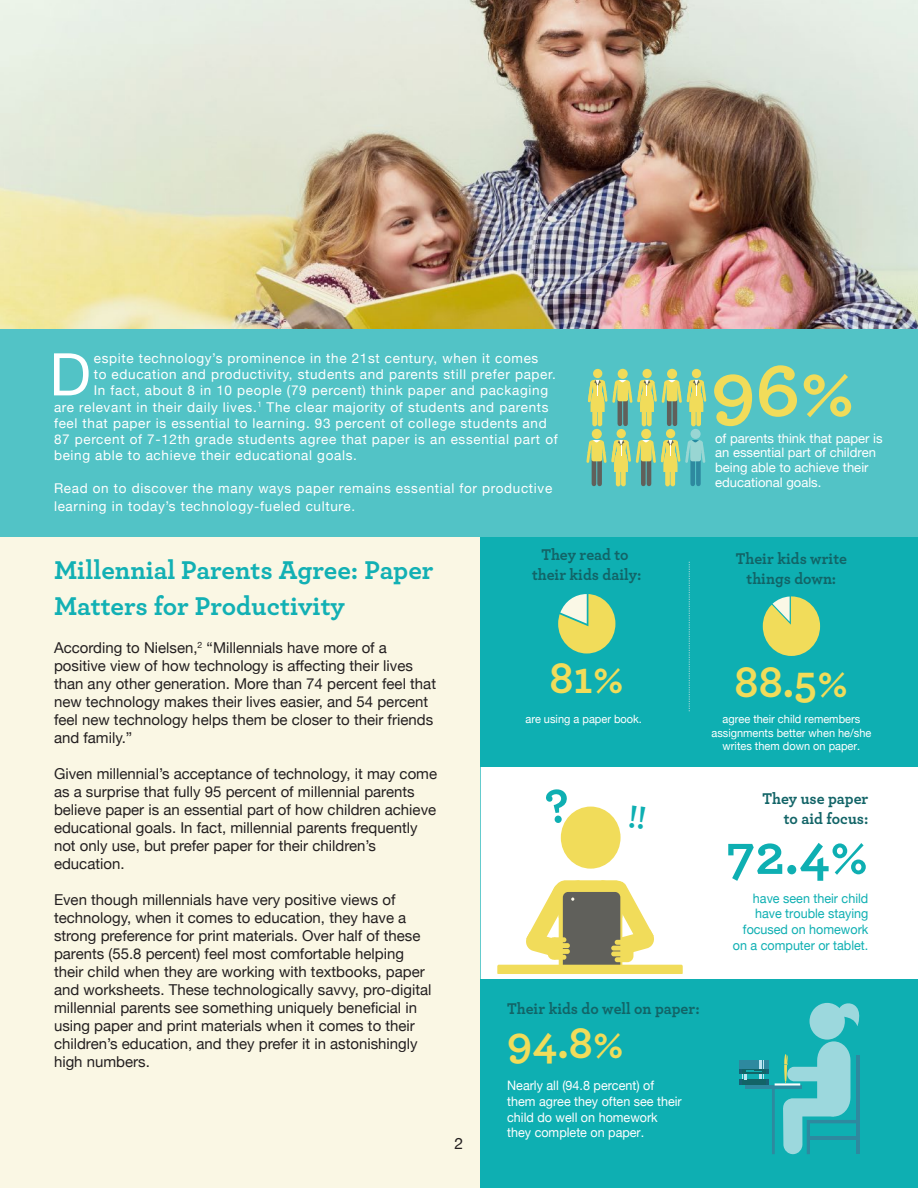
<style>
.page{position:relative;width:918px;height:1188px;background:#faf7e4}
.page>*{position:absolute;margin:0;border:0;box-sizing:border-box;transform-origin:0 0}
.t1{font:700 78.45px "Archer";color:#f1dc5a}
.t2{font:58.95px "Helvetica Neue";color:#fff}
.t3{font:700 57.15px "Archer";color:#0eafb2;scale:.96 1}
.t4{font:700 46.2px "Archer";color:#f1dc5a;scale:.96 1}
.t5{font:700 27px/36px "Archer";color:#12b0b4}
.t6{font:700 16.35px/19.6px "Archer";color:#126467;text-align:center;scale:.96 1}
.t7{font:15.75px "Helvetica Neue";color:#231f20}
.t8{font:15px/18px "Helvetica Neue";color:#231f20}
.t9{font:13.5px/18px "Helvetica Neue";letter-spacing:.05em;color:#fff}
.t10{font:13.05px/15.6px "Helvetica Neue";color:#fff;scale:.96 1}
.t11{font:13.05px/14.2px "Helvetica Neue";color:#fff}
.t12{font:13.05px/15.6px "Helvetica Neue";color:#0eafb2;text-align:right;scale:.96 1}
.t13{font:11.4px/13.6px "Helvetica Neue";color:#fff;text-align:center;scale:.96 1}
</style>
<div class="page">
<div style="left:481px;top:536px;width:437px;height:652px;background:#0eafb2"></div>
<svg style="left:689px;top:562px;width:1px;height:150px"></svg>
<div style="left:481px;top:767px;width:437px;height:212px;background:#fff"></div>
<div style="left:558px;top:594px;width:57px;height:60px;background:#f1dc5a;border-radius:50%"></div>
<svg style="left:558px;top:594px;width:30px;height:32px"></svg>
<div style="left:763px;top:596px;width:57px;height:60px;background:#f1dc5a;border-radius:50%"></div>
<svg style="left:770px;top:596px;width:21px;height:29px"></svg>
<div style="left:561px;top:807px;width:60px;height:62px;background:#f1dc5a;border-radius:50%"></div>
<svg style="left:524px;top:880px;width:132px;height:85px"></svg>
<div style="left:553px;top:937px;width:13px;height:5px;background:#f1dc5a;border-radius:2px"></div>
<div style="left:556px;top:943px;width:14px;height:5px;background:#f1dc5a;border-radius:2px"></div>
<div style="left:556px;top:949px;width:14px;height:5px;background:#f1dc5a;border-radius:2px"></div>
<div style="left:553px;top:955px;width:13px;height:5px;background:#f1dc5a;border-radius:2px"></div>
<div style="left:548px;top:937px;width:12px;height:23px;background:#f1dc5a;border-radius:6px"></div>
<div style="left:615px;top:940px;width:13px;height:5px;background:#f1dc5a;border-radius:2px"></div>
<div style="left:611px;top:946px;width:14px;height:5px;background:#f1dc5a;border-radius:2px"></div>
<div style="left:611px;top:951px;width:14px;height:5px;background:#f1dc5a;border-radius:2px"></div>
<div style="left:615px;top:957px;width:13px;height:5px;background:#f1dc5a;border-radius:2px"></div>
<div style="left:622px;top:940px;width:11px;height:22px;background:#f1dc5a;border-radius:6px"></div>
<div style="left:497px;top:965px;width:186px;height:10px;background:#f1dc5a;border-radius:2px"></div>
<div style="left:491px;top:974px;width:374px;height:5px;background:#fff"></div>
<svg style="left:739px;top:1079px;width:30px;height:6px"></svg>
<div style="left:743px;top:1079px;width:23px;height:6px;background:#126467"></div>
<div style="left:739px;top:1068px;width:30px;height:6px;background:#186175"></div>
<div style="left:743px;top:1068px;width:23px;height:6px;background:#126467"></div>
<div style="left:739px;top:1060px;width:30px;height:8px;background:#2e899f"></div>
<svg style="left:742px;top:1060px;width:22px;height:19px"></svg>
<div style="left:810px;top:1003px;width:35px;height:37px;background:#9cd8dd;border-radius:50%"></div>
<hr style="left:856px;top:1055px;width:4px;height:99px;background:#2e899f">
<svg style="left:783px;top:1041px;width:73px;height:113px"></svg>
<hr style="left:808px;top:1136px;width:50px;height:4px;background:#2e899f">
<svg style="left:772px;top:1088px;width:3px;height:66px"></svg>
<hr style="left:745px;top:1085px;width:57px;height:3px;background:#2e899f">
<svg style="left:838px;top:1003px;width:22px;height:23px"></svg>
<hr style="left:775px;top:1083px;width:25px;height:3px;background:#fff">
<div style="left:1px;top:328px;width:917px;height:208px;background:#52c3c6"></div>
<img style="left:0;top:0;width:918px;height:328px">
<div style="left:666px;top:429px;width:9px;height:9px;background:#f1dc5a;border-radius:50%"></div>
<div style="left:617px;top:429px;width:9px;height:9px;background:#f1dc5a;border-radius:50%"></div>
<div style="left:691px;top:429px;width:10px;height:10px;background:#99d6d3;border-radius:50%"></div>
<div style="left:641px;top:429px;width:10px;height:10px;background:#f1dc5a;border-radius:50%"></div>
<div style="left:592px;top:429px;width:10px;height:10px;background:#f1dc5a;border-radius:50%"></div>
<svg style="left:586px;top:440px;width:119px;height:46px"></svg>
<div style="left:692px;top:369px;width:9px;height:9px;background:#f1dc5a;border-radius:50%"></div>
<div style="left:593px;top:369px;width:9px;height:9px;background:#f1dc5a;border-radius:50%"></div>
<div style="left:642px;top:369px;width:10px;height:9px;background:#f1dc5a;border-radius:50%"></div>
<div style="left:667px;top:369px;width:10px;height:10px;background:#f1dc5a;border-radius:50%"></div>
<div style="left:618px;top:369px;width:10px;height:10px;background:#f1dc5a;border-radius:50%"></div>
<svg style="left:588px;top:380px;width:118px;height:46px"></svg>
<p class="t2" style="left:49px;top:332px;width:43px">D</p>
<p class="t9" style="left:94px;top:350px;width:446px">espite technology’s prominence in the 21st century, when it comes</p>
<p class="t9" style="left:94px;top:366px;width:464px">to education and productivity, students and parents still prefer paper.</p>
<p class="t9" style="left:94px;top:382px;width:456px">In fact, about 8 in 10 people (79 percent) think paper and packaging</p>
<p class="t9" style="left:54px;top:399px;width:496px">are relevant in their daily lives.<sup>1</sup> The clear majority of students and parents</p>
<p class="t9" style="left:54px;top:415px;width:494px">feel that paper is essential to learning. 93 percent of college students and</p>
<p class="t9" style="left:54px;top:431px;width:505px">87 percent of 7-12th grade students agree that paper is an essential part of</p>
<p class="t9" style="left:54px;top:447px;width:304px">being able to achieve their educational goals.</p>
<p class="t9" style="left:54px;top:480px;width:500px">Read on to discover the many ways paper remains essential for productive learning in today’s technology-fueled culture.</p>
<p class="t1" style="left:711px;top:328px;width:145px">96%</p>
<p class="t11" style="left:715px;top:432px;width:169px">of parents think that paper is an essential part of children being able to achieve their</p>
<p class="t11" style="left:715px;top:476px;width:108px">educational goals.</p>
<p class="t5" style="left:54px;top:550px;width:381px">Millennial Parents Agree: Paper<br>Matters for Productivity</p>
<p class="t8" style="left:54px;top:639px;width:384px">According to Nielsen,<sup>2</sup> “Millennials have more of a positive view of how technology is affecting their lives than any other generation. More than 74 percent feel that new technology makes their lives easier, and 54 percent feel new technology helps them be closer to their friends and family.”</p>
<p class="t8" style="left:54px;top:765px;width:385px">Given millennial’s acceptance of technology, it may come as a surprise that fully 95 percent of millennial parents believe paper is an essential part of how children achieve educational goals. In fact, millennial parents frequently not only use, but prefer paper for their children’s education.</p>
<p class="t8" style="left:54px;top:891px;width:379px">Even though millennials have very positive views of technology, when it comes to education, they have a strong preference for print materials. Over half of these parents (55.8 percent) feel most comfortable helping their child when they are working with textbooks, paper and worksheets. These technologically savvy, pro-digital millennial parents see something uniquely beneficial in using paper and print materials when it comes to their children’s education, and they prefer it in astonishingly high numbers.</p>
<p class="t7" style="left:455px;top:1132px;width:10px">2</p>
<p class="t6" style="left:532px;top:544px;width:116px">They read to their kids daily:</p>
<p class="t6" style="left:736px;top:548px;width:117px">Their kids write things down:</p>
<p class="t4" style="left:549px;top:641px;width:79px">81%</p>
<p class="t4" style="left:735px;top:645px;width:120px">88.5%</p>
<p class="t13" style="left:525px;top:713px;width:123px">are using a paper book.</p>
<p class="t13" style="left:711px;top:713px;width:168px">agree their child remembers assignments better when he/she writes them down on paper.</p>
<p class="t6" style="left:763px;top:788px;width:112px;text-align:right">They use paper to aid focus:</p>
<p class="t3" style="left:726px;top:810px;width:149px">72.4%</p>
<p class="t12" style="left:733px;top:891px;width:143px">have seen their child have trouble staying focused on homework on a computer or tablet.</p>
<p class="t6" style="left:507px;top:998px;width:202px">Their kids do well on paper:</p>
<p class="t4" style="left:507px;top:1006px;width:123px">94.8%</p>
<p class="t10" style="left:507px;top:1079px;width:183px">Nearly all (94.8 percent) of them agree they often see their child do well on homework they complete on paper.</p>
</div>
